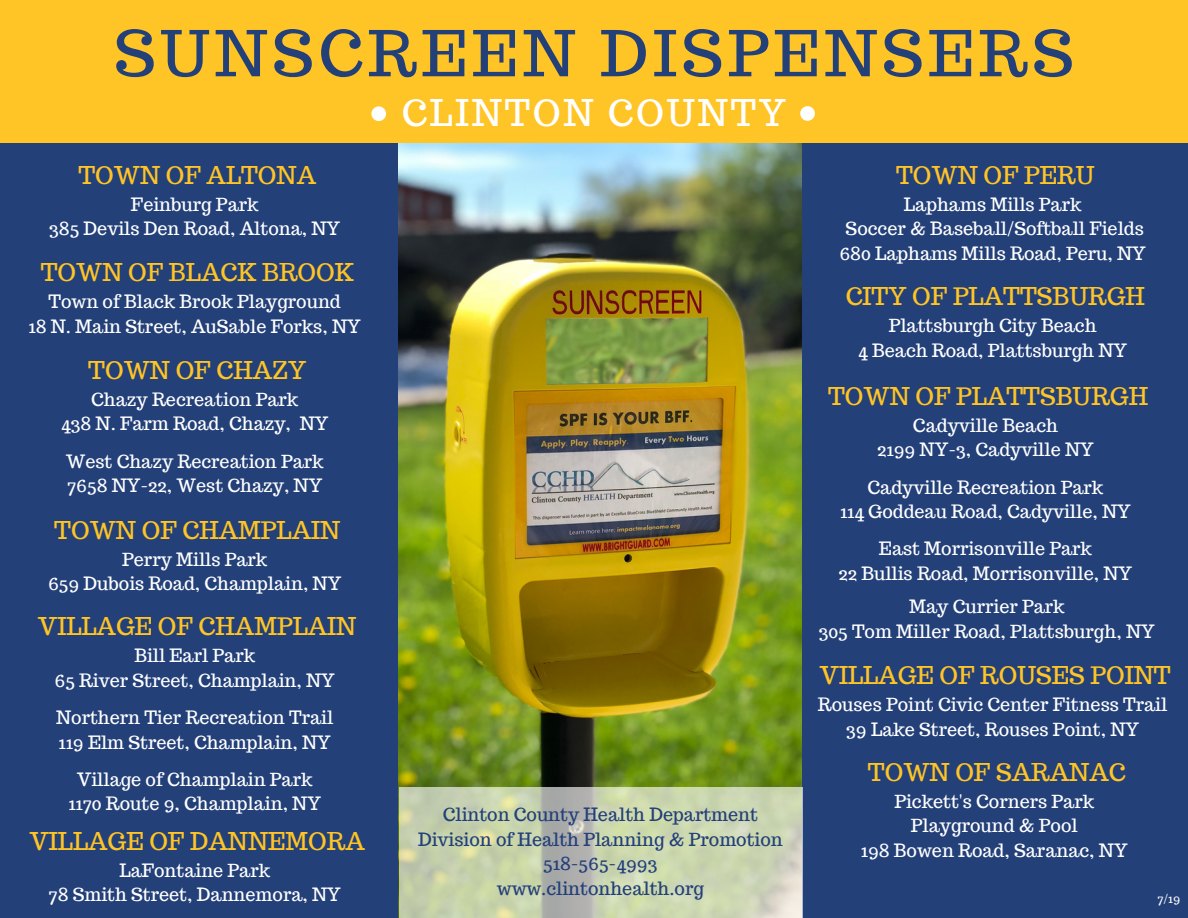
<style>
.page{position:relative;width:1188px;height:918px;background:#234079}
.page>*{position:absolute;margin:0;border:0;box-sizing:border-box;transform-origin:0 0}
.t1{font:63px "Trocchi";letter-spacing:.08em;color:#234079}
.t2{font:36px "Trocchi";letter-spacing:.08em;color:#fff}
.t3{font:24px "Trocchi";color:#ffc425}
.t4{font:18px/24.8px "Trocchi";color:#fff;text-align:center}
.t5{font:18px/24.6px "Trocchi";color:#234079;text-align:center}
.t6{font:12px "Trocchi";color:#fff}
</style>
<div class="page">
<img style="left:399px;top:143px;width:403px;height:644px">
<div style="left:0;top:0;width:1188px;height:143px;background:#ffc425"></div>
<svg style="left:371px;top:106px;width:15px;height:15px"></svg>
<svg style="left:800px;top:106px;width:15px;height:15px"></svg>
<svg style="left:399px;top:787px;width:404px;height:131px;background:#c7d0af"></svg>
<h1 class="t1" style="left:114px;top:12px;width:961px">SUNSCREEN DISPENSERS</h1>
<h2 class="t2" style="left:402px;top:90px;width:386px">CLINTON COUNTY</h2>
<h3 class="t3" style="left:78px;top:159px;width:239px">TOWN OF ALTONA</h3>
<p class="t4" style="left:49px;top:192px;width:293px">Feinburg Park<br>385 Devils Den Road, Altona, NY</p>
<h3 class="t3" style="left:41px;top:257px;width:315px">TOWN OF BLACK BROOK</h3>
<p class="t4" style="left:29px;top:289px;width:334px">Town of Black Brook Playground<br>18 N. Main Street, AuSable Forks, NY</p>
<h3 class="t3" style="left:88px;top:354px;width:220px">TOWN OF CHAZY</h3>
<p class="t4" style="left:61px;top:387px;width:269px">Chazy Recreation Park<br>438 N. Farm Road, Chazy, NY</p>
<p class="t4" style="left:66px;top:449px;width:259px;text-align:left">West Chazy Recreation Park<br>7658 NY-22, West Chazy, NY</p>
<h3 class="t3" style="left:54px;top:514px;width:288px">TOWN OF CHAMPLAIN</h3>
<p class="t4" style="left:48px;top:547px;width:295px">Perry Mills Park<br>659 Dubois Road, Champlain, NY</p>
<h3 class="t3" style="left:38px;top:611px;width:320px">VILLAGE OF CHAMPLAIN</h3>
<p class="t4" style="left:54px;top:643px;width:282px">Bill Earl Park<br>65 River Street, Champlain, NY</p>
<p class="t4" style="left:56px;top:705px;width:279px;text-align:left">Northern Tier Recreation Trail<br>119 Elm Street, Champlain, NY</p>
<p class="t4" style="left:68px;top:767px;width:254px">Village of Champlain Park<br>1170 Route 9, Champlain, NY</p>
<h3 class="t3" style="left:30px;top:825px;width:337px">VILLAGE OF DANNEMORA</h3>
<p class="t4" style="left:49px;top:858px;width:294px">LaFontaine Park<br>78 Smith Street, Dannemora, NY</p>
<p class="t5" style="left:418px;top:802px;width:366px">Clinton County Health Department<br>Division of Health Planning &amp; Promotion<br>518-565-4993<br>www.clintonhealth.org</p>
<h3 class="t3" style="left:896px;top:159px;width:200px">TOWN OF PERU</h3>
<p class="t4" style="left:839px;top:192px;width:308px">Laphams Mills Park<br>Soccer &amp; Baseball/Softball Fields<br>680 Laphams Mills Road, Peru, NY</p>
<h3 class="t3" style="left:846px;top:281px;width:301px">CITY OF PLATTSBURGH</h3>
<p class="t4" style="left:858px;top:313px;width:270px">Plattsburgh City Beach<br>4 Beach Road, Plattsburgh NY</p>
<h3 class="t3" style="left:828px;top:380px;width:322px">TOWN OF PLATTSBURGH</h3>
<p class="t4" style="left:877px;top:413px;width:218px">Cadyville Beach<br>2199 NY-3, Cadyville NY</p>
<p class="t4" style="left:840px;top:475px;width:292px">Cadyville Recreation Park<br>114 Goddeau Road, Cadyville, NY</p>
<p class="t4" style="left:839px;top:536px;width:295px">East Morrisonville Park<br>22 Bullis Road, Morrisonville, NY</p>
<p class="t4" style="left:819px;top:594px;width:337px">May Currier Park<br>305 Tom Miller Road, Plattsburgh, NY</p>
<h3 class="t3" style="left:820px;top:660px;width:352px">VILLAGE OF ROUSES POINT</h3>
<p class="t4" style="left:818px;top:692px;width:351px">Rouses Point Civic Center Fitness Trail<br>39 Lake Street, Rouses Point, NY</p>
<h3 class="t3" style="left:868px;top:756px;width:259px">TOWN OF SARANAC</h3>
<p class="t4" style="left:861px;top:789px;width:268px">Pickett's Corners Park<br>Playground &amp; Pool<br>198 Bowen Road, Saranac, NY</p>
<p class="t6" style="left:1157px;top:891px;width:24px">7/19</p>
</div>
